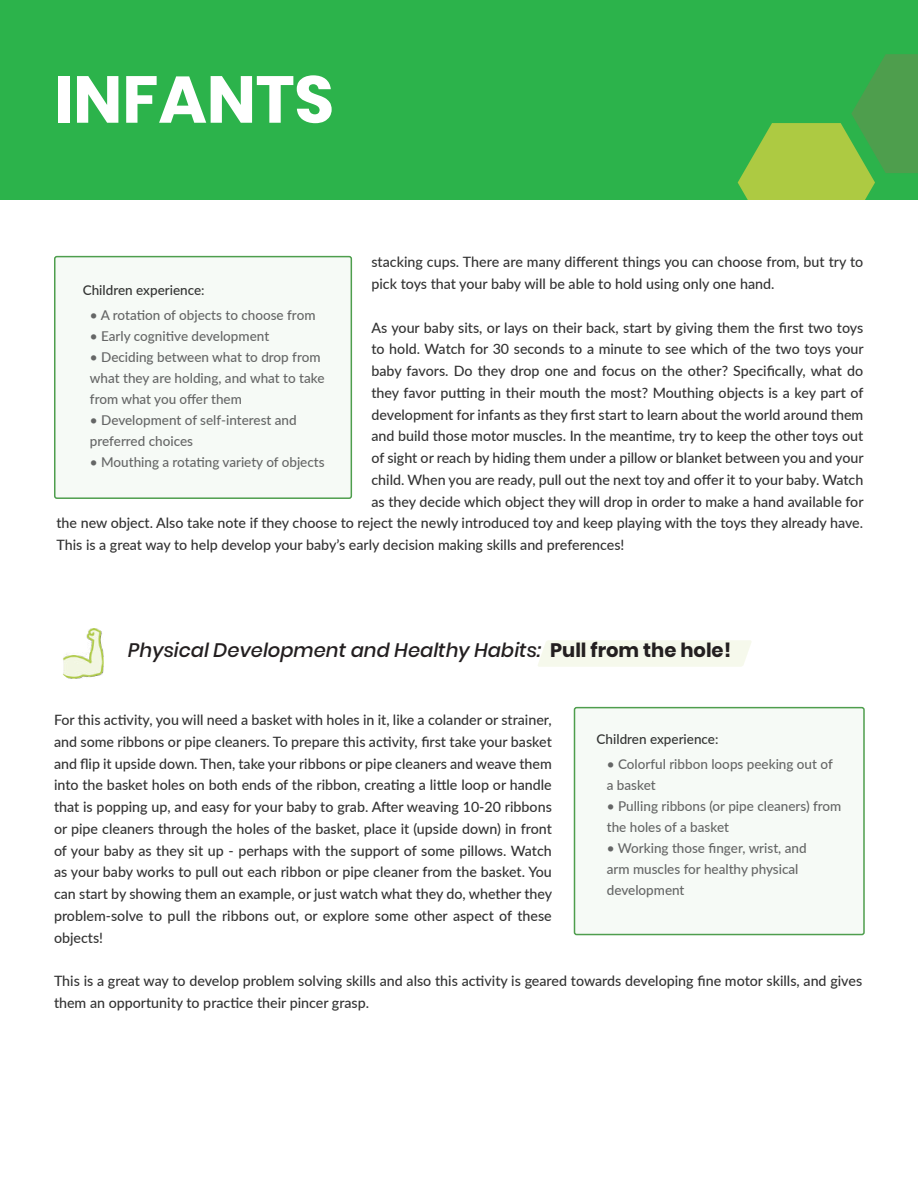
<style>
.page{position:relative;width:918px;height:1188px;background:#fff}
.page>*{position:absolute;margin:0;border:0;box-sizing:border-box;transform-origin:0 0}
.t1{font:700 66px "Poppins";color:#fff}
.t2{font:italic 500 19.5px "Poppins";color:#231f20}
.t3{font:500 14.25px/21.8px "Lato";color:#333}
.t4{font:500 13.5px/21px "Lato";color:#656666}
.t5{font:500 13.5px "Lato";color:#323332}
.s1{font-weight:700;font-style:normal}
</style>
<div class="page">
<div style="left:0;top:0;width:918px;height:200px;background:#2cb34b"></div>
<svg style="left:738px;top:54px;width:180px;height:146px"></svg>
<img style="left:63px;top:628px;width:41px;height:51px">
<div style="left:538px;top:640px;width:214px;height:27px;background:#f6f9ec"></div>
<div style="left:575px;top:708px;width:289px;height:226px;background:#f6faf6;border-radius:2px"></div>
<div style="left:55px;top:257px;width:296px;height:241px;background:#f6faf6;border-radius:2px"></div>
<h1 class="t1" style="left:54px;top:61px;width:282px">INFANTS</h1>
<p class="t3" style="left:371px;top:251px;width:493px">stacking cups. There are many different things you can choose from, but try to pick toys that your baby will be able to hold using only one hand.</p>
<p class="t3" style="left:371px;top:316px;width:493px">As your baby sits, or lays on their back, start by giving them the first two toys</p>
<p class="t3" style="left:371px;top:338px;width:494px">to hold. Watch for 30 seconds to a minute to see which of the two toys your</p>
<p class="t3" style="left:371px;top:359px;width:493px">baby favors. Do they drop one and focus on the other? Specifically, what do</p>
<p class="t3" style="left:371px;top:381px;width:494px">they favor putting in their mouth the most? Mouthing objects is a key part of</p>
<p class="t3" style="left:371px;top:403px;width:493px">development for infants as they first start to learn about the world around them</p>
<p class="t3" style="left:371px;top:425px;width:493px">and build those motor muscles. In the meantime, try to keep the other toys out</p>
<p class="t3" style="left:371px;top:446px;width:494px">of sight or reach by hiding them under a pillow or blanket between you and your</p>
<p class="t3" style="left:371px;top:468px;width:493px">child. When you are ready, pull out the next toy and offer it to your baby. Watch</p>
<p class="t3" style="left:371px;top:490px;width:494px">as they decide which object they will drop in order to make a hand available for</p>
<p class="t3" style="left:56px;top:512px;width:808px">the new object. Also take note if they choose to reject the newly introduced toy and keep playing with the toys they already have.</p>
<p class="t3" style="left:56px;top:533px;width:569px">This is a great way to help develop your baby’s early decision making skills and preferences!</p>
<p class="t5" style="left:83px;top:280px;width:123px">Children experience:</p>
<p class="t4" style="left:90px;top:304px;width:227px">• A rotation of objects to choose from</p>
<p class="t4" style="left:90px;top:325px;width:181px">• Early cognitive development</p>
<p class="t4" style="left:90px;top:346px;width:236px">• Deciding between what to drop from what they are holding, and what to take from what you offer them</p>
<p class="t4" style="left:90px;top:409px;width:208px">• Development of self-interest and preferred choices</p>
<p class="t4" style="left:90px;top:451px;width:236px">• Mouthing a rotating variety of objects</p>
<h2 class="t2" style="left:128px;top:639px;width:604px">Physical Development and Healthy Habits: <span class="s1">Pull from the hole!</span></h2>
<p class="t3" style="left:54px;top:708px;width:500px;text-align:justify">For this activity, you will need a basket with holes in it, like a colander or strainer, and some ribbons or pipe cleaners. To prepare this activity, first take your basket and flip it upside down. Then, take your ribbons or pipe cleaners and weave them into the basket holes on both ends of the ribbon, creating a little loop or handle that is popping up, and easy for your baby to grab. After weaving 10-20 ribbons or pipe cleaners through the holes of the basket, place it (upside down) in front of your baby as they sit up - perhaps with the support of some pillows. Watch as your baby works to pull out each ribbon or pipe cleaner from the basket. You can start by showing them an example, or just watch what they do, whether they problem-solve to pull the ribbons out, or explore some other aspect of these objects!</p>
<p class="t3" style="left:54px;top:969px;width:810px">This is a great way to develop problem solving skills and also this activity is geared towards developing fine motor skills, and gives them an opportunity to practice their pincer grasp.</p>
<p class="t5" style="left:597px;top:730px;width:123px">Children experience:</p>
<p class="t4" style="left:607px;top:753px;width:228px">• Colorful ribbon loops peeking out of a basket</p>
<p class="t4" style="left:607px;top:795px;width:236px">• Pulling ribbons (or pipe cleaners) from the holes of a basket</p>
<p class="t4" style="left:607px;top:837px;width:201px">• Working those finger, wrist, and arm muscles for healthy physical development</p>
</div>
